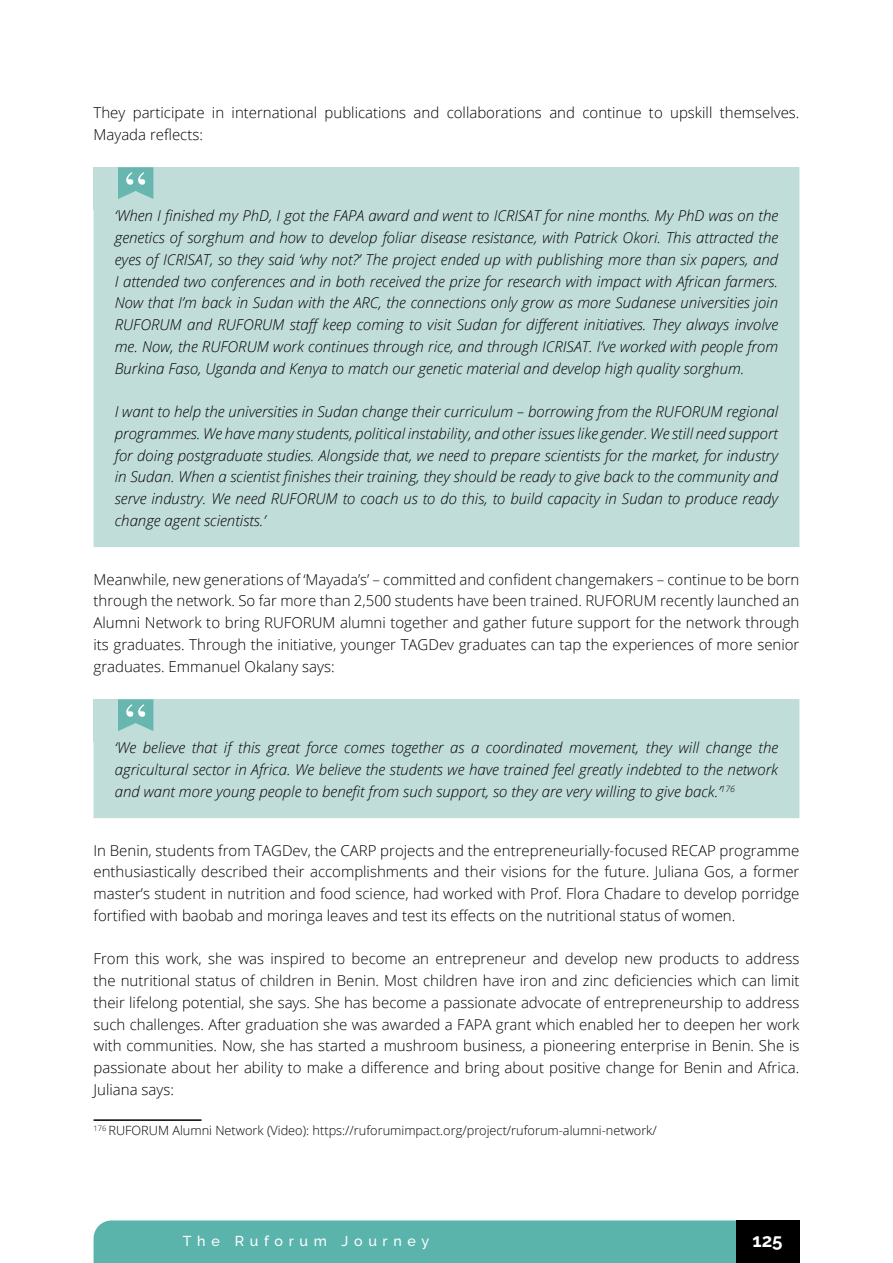
<style>
.page{position:relative;width:893px;height:1263px;background:#fff}
.page>*{position:absolute;margin:0;border:0;box-sizing:border-box;transform-origin:0 0}
.t1{font:700 18.75px "Raleway";color:#fff}
.t2{font:italic 300 15px/21.8px "Open Sans";color:#000;text-align:justify}
.t3{font:300 15px/21.8px "Open Sans";color:#000;text-align:justify}
.t4{font:500 14.25px "Raleway";letter-spacing:.4em;color:#fff}
.t5{font:300 12.75px "Open Sans";color:#000}
</style>
<div class="page">
<div style="left:94px;top:1220px;width:642px;height:43px;background:#5bb4ac"></div>
<div style="left:736px;top:1220px;width:63px;height:43px;background:#000"></div>
<div style="left:94px;top:210px;width:705px;height:337px;background:#c1ddda"></div>
<div style="left:94px;top:167px;width:705px;height:43px;background:#c1ddda"></div>
<svg style="left:118px;top:167px;width:35px;height:32px"></svg>
<div style="left:94px;top:742px;width:705px;height:76px;background:#c1ddda"></div>
<div style="left:94px;top:699px;width:705px;height:43px;background:#c1ddda"></div>
<svg style="left:118px;top:699px;width:35px;height:32px"></svg>
<hr style="left:94px;top:1119px;width:108px;height:2px;background:#000">
<p class="t3" style="left:94px;top:101px;width:707px">They participate in international publications and collaborations and continue to upskill themselves.<br>Mayada reflects:</p>
<p class="t2" style="left:115px;top:204px;width:665px">‘When I finished my PhD, I got the FAPA award and went to ICRISAT for nine months. My PhD was on the genetics of sorghum and how to develop foliar disease resistance, with Patrick Okori. This attracted the eyes of ICRISAT, so they said ‘why not?’ The project ended up with publishing more than six papers, and I attended two conferences and in both received the prize for research with impact with African farmers.<br>Now that I’m back in Sudan with the ARC, the connections only grow as more Sudanese universities join RUFORUM and RUFORUM staff keep coming to visit Sudan for different initiatives. They always involve me. Now, the RUFORUM work continues through rice, and through ICRISAT. I’ve worked with people from Burkina Faso, Uganda and Kenya to match our genetic material and develop high quality sorghum.</p>
<p class="t2" style="left:115px;top:400px;width:665px">I want to help the universities in Sudan change their curriculum – borrowing from the RUFORUM regional programmes. We have many students, political instability, and other issues like gender. We still need support for doing postgraduate studies. Alongside that, we need to prepare scientists for the market, for industry in Sudan. When a scientist finishes their training, they should be ready to give back to the community and serve industry. We need RUFORUM to coach us to do this, to build capacity in Sudan to produce ready change agent scientists.’</p>
<p class="t3" style="left:94px;top:568px;width:707px">Meanwhile, new generations of ‘Mayada’s’ – committed and confident changemakers – continue to be born through the network. So far more than 2,500 students have been trained. RUFORUM recently launched an Alumni Network to bring RUFORUM alumni together and gather future support for the network through its graduates. Through the initiative, younger TAGDev graduates can tap the experiences of more senior graduates. Emmanuel Okalany says:</p>
<p class="t2" style="left:115px;top:736px;width:665px">‘We believe that if this great force comes together as a coordinated movement, they will change the agricultural sector in Africa. We believe the students we have trained feel greatly indebted to the network and want more young people to benefit from such support, so they are very willing to give back.’<sup>176</sup></p>
<p class="t3" style="left:94px;top:839px;width:707px">In Benin, students from TAGDev, the CARP projects and the entrepreneurially-focused RECAP programme enthusiastically described their accomplishments and their visions for the future. Juliana Gos, a former master’s student in nutrition and food science, had worked with Prof. Flora Chadare to develop porridge fortified with baobab and moringa leaves and test its effects on the nutritional status of women.</p>
<p class="t3" style="left:94px;top:948px;width:707px">From this work, she was inspired to become an entrepreneur and develop new products to address the nutritional status of children in Benin. Most children have iron and zinc deficiencies which can limit their lifelong potential, she says. She has become a passionate advocate of entrepreneurship to address such challenges. After graduation she was awarded a FAPA grant which enabled her to deepen her work with communities. Now, she has started a mushroom business, a pioneering enterprise in Benin. She is passionate about her ability to make a difference and bring about positive change for Benin and Africa.<br>Juliana says:</p>
<p class="t5" style="left:94px;top:1122px;width:565px"><sup>176</sup> RUFORUM Alumni Network (Video): https://ruforumimpact.org/project/ruforum-alumni-network/</p>
<p class="t4" style="left:183px;top:1232px;width:248px">The Ruforum Journey</p>
<p class="t1" style="left:752px;top:1229px;width:32px">125</p>
</div>
